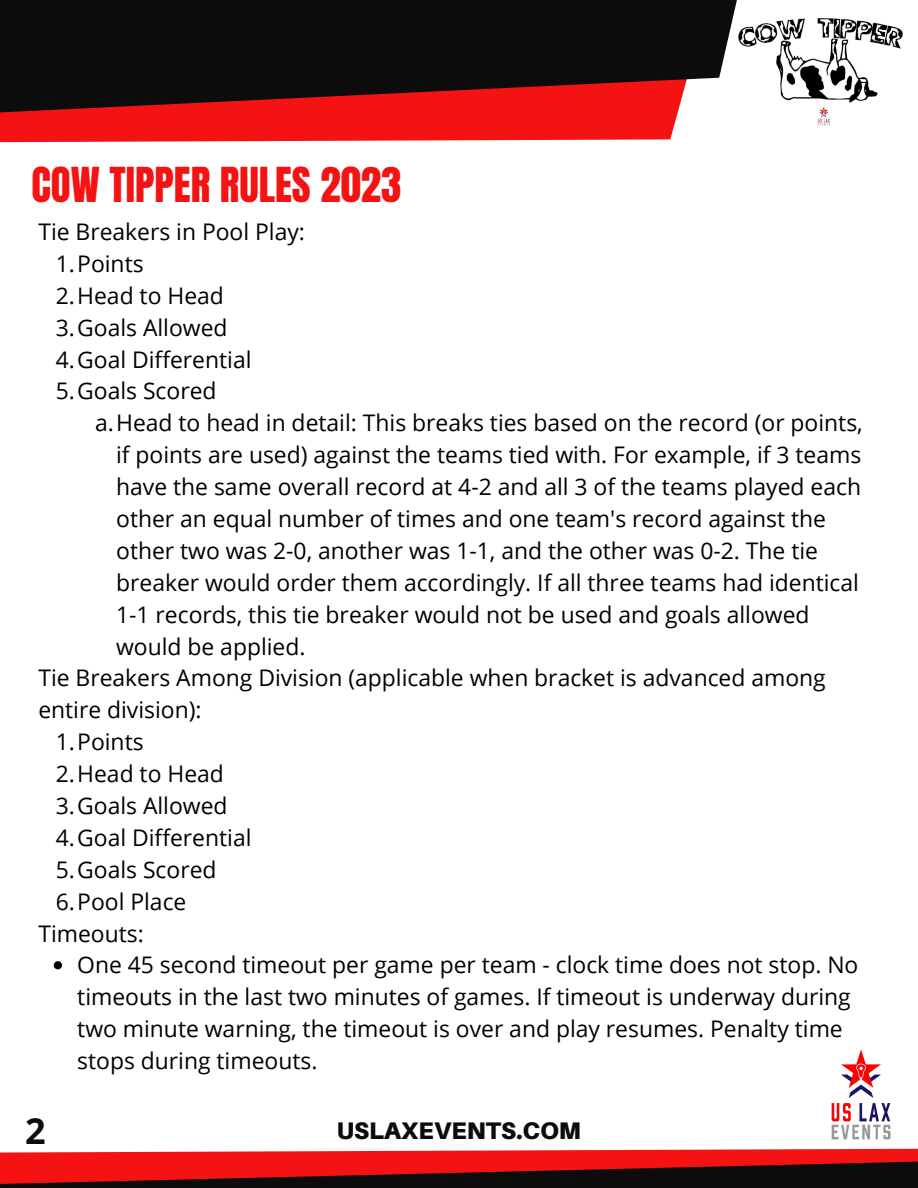
<style>
.page{position:relative;width:918px;height:1188px;background:#fff}
.page>*{position:absolute;margin:0;border:0;box-sizing:border-box;transform-origin:0 0}
.t1{font:40.95px "Anton";color:#f41312}
.t2{font:700 36px "Open Sans";color:#0c0c0c}
.t3{font:900 24px "Aileron";color:#0c0c0c}
.t4{font:22.95px/32px "Open Sans";color:#000}
</style>
<div class="page">
<svg style="left:0;top:0;width:737px;height:143px;background:#5a1919"></svg>
<svg style="left:0;top:1148px;width:918px;height:40px;background:#9d201f"></svg>
<svg style="left:54px;top:961px;width:8px;height:8px"></svg>
<img style="left:831px;top:1050px;width:60px;height:90px">
<img style="left:728px;top:7px;width:175px;height:127px">
<p class="t1" style="left:32px;top:155px;width:371px">COW TIPPER RULES 2023</p>
<p class="t4" style="left:38px;top:215px;width:268px">Tie Breakers in Pool Play:</p>
<p class="t4" style="left:56px;top:247px;width:89px">1.Points</p>
<p class="t4" style="left:56px;top:279px;width:170px">2.Head to Head</p>
<p class="t4" style="left:56px;top:311px;width:173px">3.Goals Allowed</p>
<p class="t4" style="left:56px;top:343px;width:197px">4.Goal Differential</p>
<p class="t4" style="left:56px;top:375px;width:162px">5.Goals Scored</p>
<p class="t4" style="left:116px;top:406px;width:748px;text-indent:-21px">a.Head to head in detail: This breaks ties based on the record (or points, if points are used) against the teams tied with. For example, if 3 teams have the same overall record at 4-2 and all 3 of the teams played each other an equal number of times and one team's record against the other two was 2-0, another was 1-1, and the other was 0-2. The tie breaker would order them accordingly. If all three teams had identical 1-1 records, this tie breaker would not be used and goals allowed would be applied.</p>
<p class="t4" style="left:38px;top:662px;width:789px">Tie Breakers Among Division (applicable when bracket is advanced among entire division):</p>
<p class="t4" style="left:56px;top:725px;width:89px">1.Points</p>
<p class="t4" style="left:56px;top:757px;width:170px">2.Head to Head</p>
<p class="t4" style="left:56px;top:789px;width:173px">3.Goals Allowed</p>
<p class="t4" style="left:56px;top:821px;width:197px">4.Goal Differential</p>
<p class="t4" style="left:56px;top:853px;width:162px">5.Goals Scored</p>
<p class="t4" style="left:56px;top:885px;width:132px">6.Pool Place</p>
<p class="t4" style="left:38px;top:917px;width:107px">Timeouts:</p>
<p class="t2" style="left:25px;top:1105px;width:22px">2</p>
<p class="t4" style="left:77px;top:949px;width:783px">One 45 second timeout per game per team - clock time does not stop. No timeouts in the last two minutes of games. If timeout is underway during two minute warning, the timeout is over and play resumes. Penalty time stops during timeouts.</p>
<p class="t3" style="left:337px;top:1116px;width:246px">USLAXEVENTS.COM</p>
</div>
